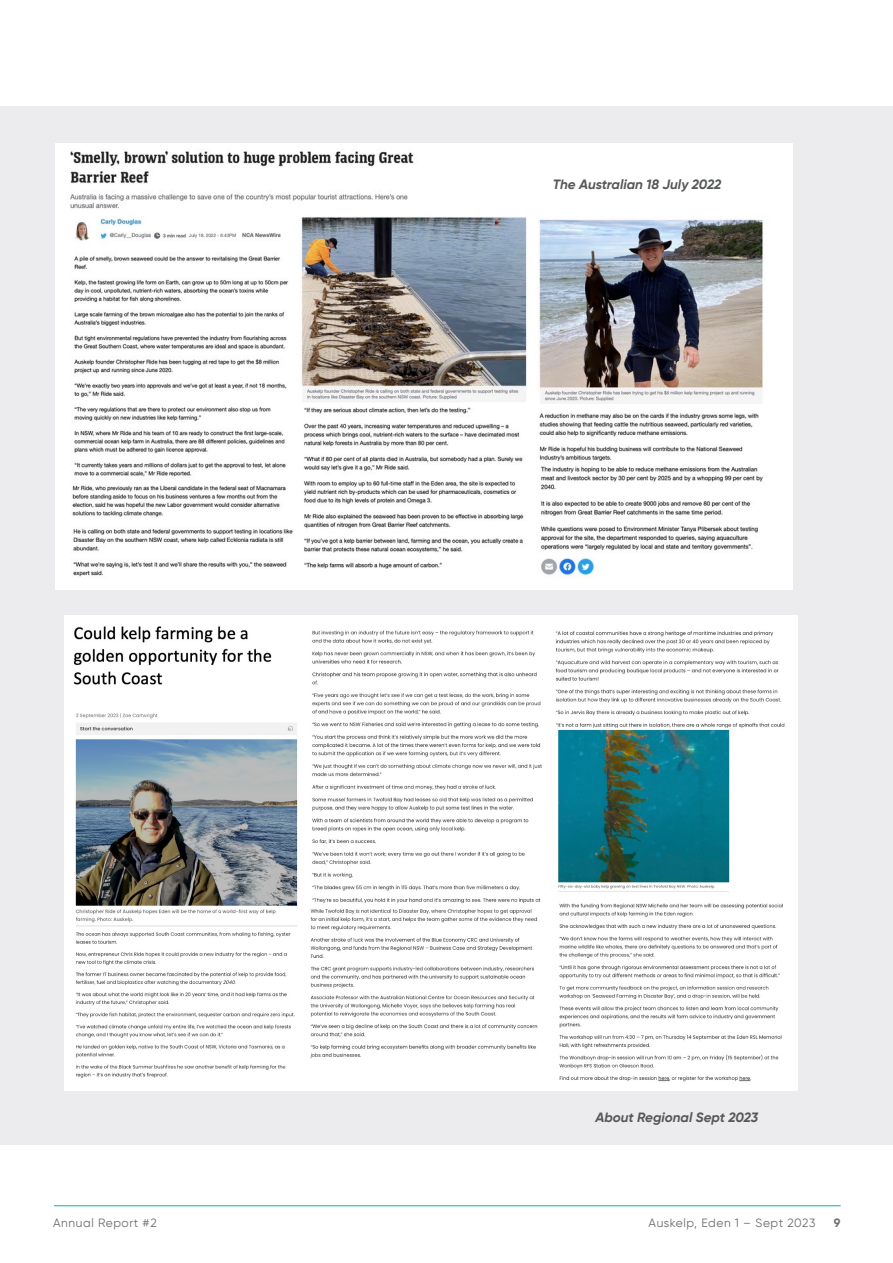
<style>
.page{position:relative;width:893px;height:1263px;background:#fff}
.page>*{position:absolute;margin:0;border:0;box-sizing:border-box;transform-origin:0 0}
.Captions_80__grey{font:italic 700 13.5px "Gilroy";color:#57585a}
.t1{font:12px "Gilroy";letter-spacing:.05em;color:#6c6d70}
.t2{font:700 12px "Gilroy";color:#6c6d70}
</style>
<div class="page">
<hr style="left:54px;top:1205px;width:787px;height:1px;background:#02b2b2">
<div style="left:0;top:106px;width:893px;height:1039px;background:#ececee"></div>
<img style="left:56px;top:144px;width:737px;height:445px">
<img style="left:65px;top:616px;width:733px;height:474px">
<p class="Captions_80__grey" style="left:553px;top:176px;width:170px">The Australian 18 July 2022</p>
<p class="Captions_80__grey" style="left:595px;top:1109px;width:164px">About Regional Sept 2023</p>
<p class="t1" style="left:53px;top:1215px;width:105px">Annual Report #2</p>
<p class="t1" style="left:649px;top:1215px;width:168px">Auskelp, Eden 1 – Sept 2023</p>
<p class="t2" style="left:834px;top:1215px;width:8px">9</p>
</div>
